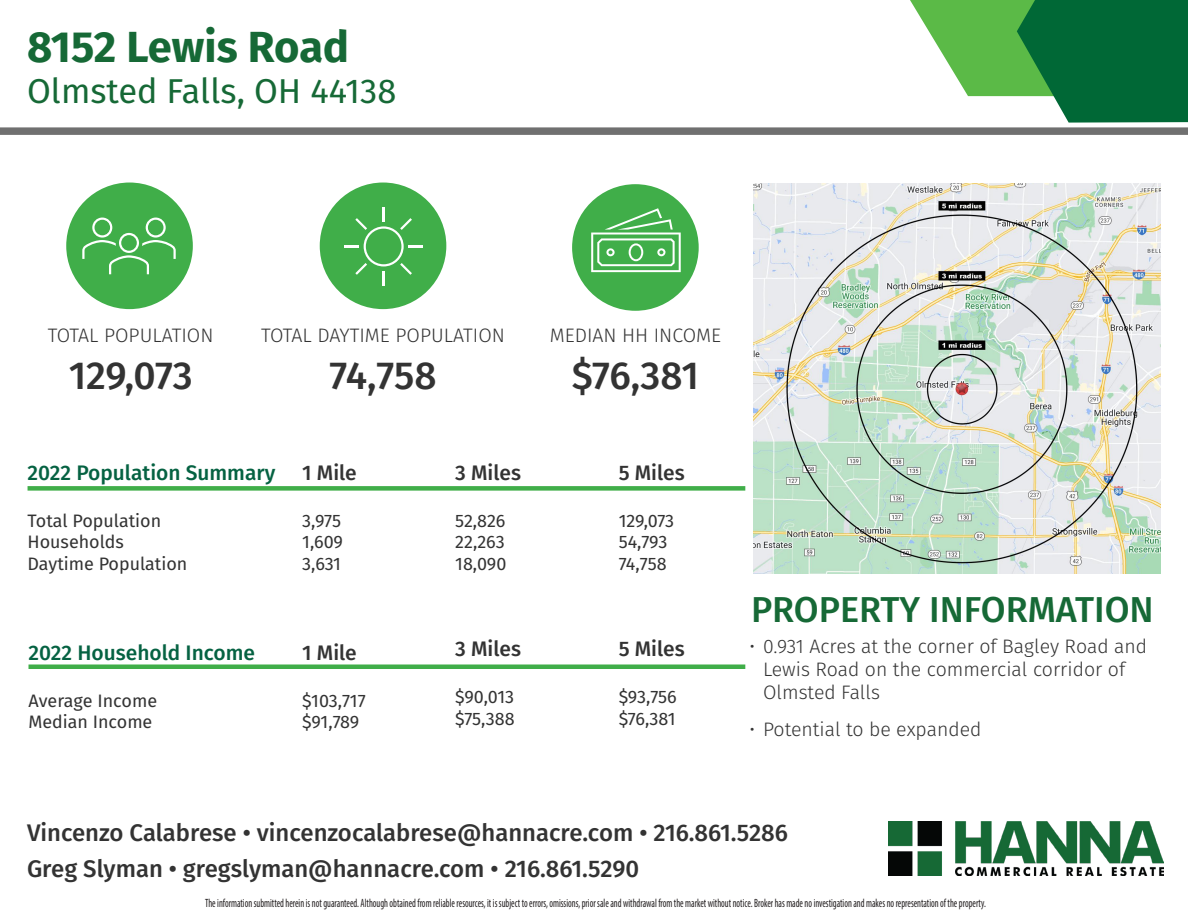
<style>
.page{position:relative;width:1188px;height:918px;background:#fff}
.page>*{position:absolute;margin:0;border:0;box-sizing:border-box;transform-origin:0 0}
.t1{font:700 43.5px "Fira Sans";letter-spacing:-.005em;color:#166936}
.t2{font:500 39px "Fira Sans";letter-spacing:-.01em;color:#333}
.t3{font:500 36px "Fira Sans";color:#166936}
.t4{font:34.5px "Fira Sans";color:#166936}
.t5{font:500 24px/36px "Fira Sans";color:#333}
.t6{font:500 21px "Fira Sans";color:#056242}
.t7{font:500 21px "Fira Sans";color:#333}
.t8{font:300 19.5px/23.4px "Fira Sans";color:#333}
.t9{font:18px "Fira Sans";color:#333}
.t10{font:condensed 12px "Myriad Pro";color:#231f20;scale:.8 1}
</style>
<div class="page">
<div style="left:0;top:127px;width:1188px;height:8px;background:#707070"></div>
<img style="left:889px;top:822px;width:274px;height:53px">
<svg style="left:910px;top:0;width:278px;height:123px"></svg>
<div style="left:28px;top:486px;width:717px;height:5px;background:#40ae49"></div>
<div style="left:28px;top:664px;width:717px;height:5px;background:#40ae49"></div>
<div style="left:66px;top:183px;width:127px;height:126px;background:#40ae49;border-radius:50%"></div>
<div style="left:320px;top:183px;width:126px;height:126px;background:#40ae49;border-radius:50%"></div>
<div style="left:572px;top:184px;width:127px;height:127px;background:#40ae49;border-radius:50%"></div>
<svg style="left:82px;top:218px;width:94px;height:56px"></svg>
<hr style="left:345px;top:245px;width:14px;height:3px;background:#fff">
<hr style="left:408px;top:245px;width:15px;height:3px;background:#fff">
<svg style="left:355px;top:208px;width:57px;height:77px"></svg>
<svg style="left:591px;top:208px;width:90px;height:64px"></svg>
<img style="left:754px;top:183px;width:407px;height:390px">
<h1 class="t1" style="left:27px;top:10px;width:323px">8152 Lewis Road</h1>
<h3 class="t4" style="left:27px;top:65px;width:371px">Olmsted Falls, OH 44138</h3>
<p class="t8" style="left:48px;top:324px;width:167px">TOTAL POPULATION</p>
<p class="t2" style="left:69px;top:344px;width:125px">129,073</p>
<p class="t8" style="left:261px;top:324px;width:245px">TOTAL DAYTIME POPULATION</p>
<p class="t2" style="left:330px;top:344px;width:108px">74,758</p>
<p class="t6" style="left:28px;top:456px;width:249px">2022 Population Summary</p>
<p class="t9" style="left:28px;top:507px;width:135px">Total Population</p>
<p class="t9" style="left:28px;top:528px;width:98px">Households</p>
<p class="t9" style="left:28px;top:550px;width:161px">Daytime Population</p>
<p class="t7" style="left:302px;top:456px;width:56px">1 Mile</p>
<p class="t9" style="left:302px;top:507px;width:40px">3,975</p>
<p class="t9" style="left:302px;top:528px;width:42px">1,609</p>
<p class="t9" style="left:302px;top:550px;width:40px">3,631</p>
<p class="t6" style="left:28px;top:636px;width:228px">2022 Household Income</p>
<p class="t9" style="left:28px;top:687px;width:130px">Average Income</p>
<p class="t9" style="left:28px;top:708px;width:125px">Median Income</p>
<p class="t7" style="left:302px;top:636px;width:56px">1 Mile</p>
<p class="t9" style="left:302px;top:687px;width:65px">$103,717</p>
<p class="t9" style="left:302px;top:708px;width:59px">$91,789</p>
<p class="t7" style="left:455px;top:456px;width:67px">3 Miles</p>
<p class="t9" style="left:455px;top:507px;width:52px">52,826</p>
<p class="t9" style="left:455px;top:528px;width:51px">22,263</p>
<p class="t9" style="left:455px;top:550px;width:53px">18,090</p>
<p class="t7" style="left:455px;top:632px;width:67px">3 Miles</p>
<p class="t9" style="left:455px;top:683px;width:61px">$90,013</p>
<p class="t9" style="left:455px;top:705px;width:61px">$75,388</p>
<p class="t8" style="left:550px;top:324px;width:173px">MEDIAN HH INCOME</p>
<p class="t2" style="left:572px;top:344px;width:129px">$76,381</p>
<p class="t7" style="left:619px;top:456px;width:68px">5 Miles</p>
<p class="t9" style="left:619px;top:507px;width:57px">129,073</p>
<p class="t9" style="left:619px;top:528px;width:50px">54,793</p>
<p class="t9" style="left:619px;top:550px;width:49px">74,758</p>
<p class="t7" style="left:619px;top:632px;width:68px">5 Miles</p>
<p class="t9" style="left:619px;top:683px;width:60px">$93,756</p>
<p class="t9" style="left:619px;top:705px;width:59px">$76,381</p>
<p class="t3" style="left:751px;top:580px;width:404px">PROPERTY INFORMATION</p>
<p class="t8" style="left:763px;top:634px;width:386px;text-indent:-14px">• 0.931 Acres at the corner of Bagley Road and<br>Lewis Road on the commercial corridor of<br>Olmsted Falls</p>
<p class="t8" style="left:750px;top:718px;width:233px">• Potential to be expanded</p>
<h3 class="t5" style="left:27px;top:813px;width:763px">Vincenzo Calabrese • vincenzocalabrese@hannacre.com • 216.861.5286<br>Greg Slyman • gregslyman@hannacre.com • 216.861.5290</h3>
<p class="t10" style="left:205px;top:895px;width:978px">The information submitted herein is not guaranteed. Although obtained from reliable resources, it is subject to errors, omissions, prior sale and withdrawal from the market without notice. Broker has made no investigation and makes no representation of the property.</p>
</div>
